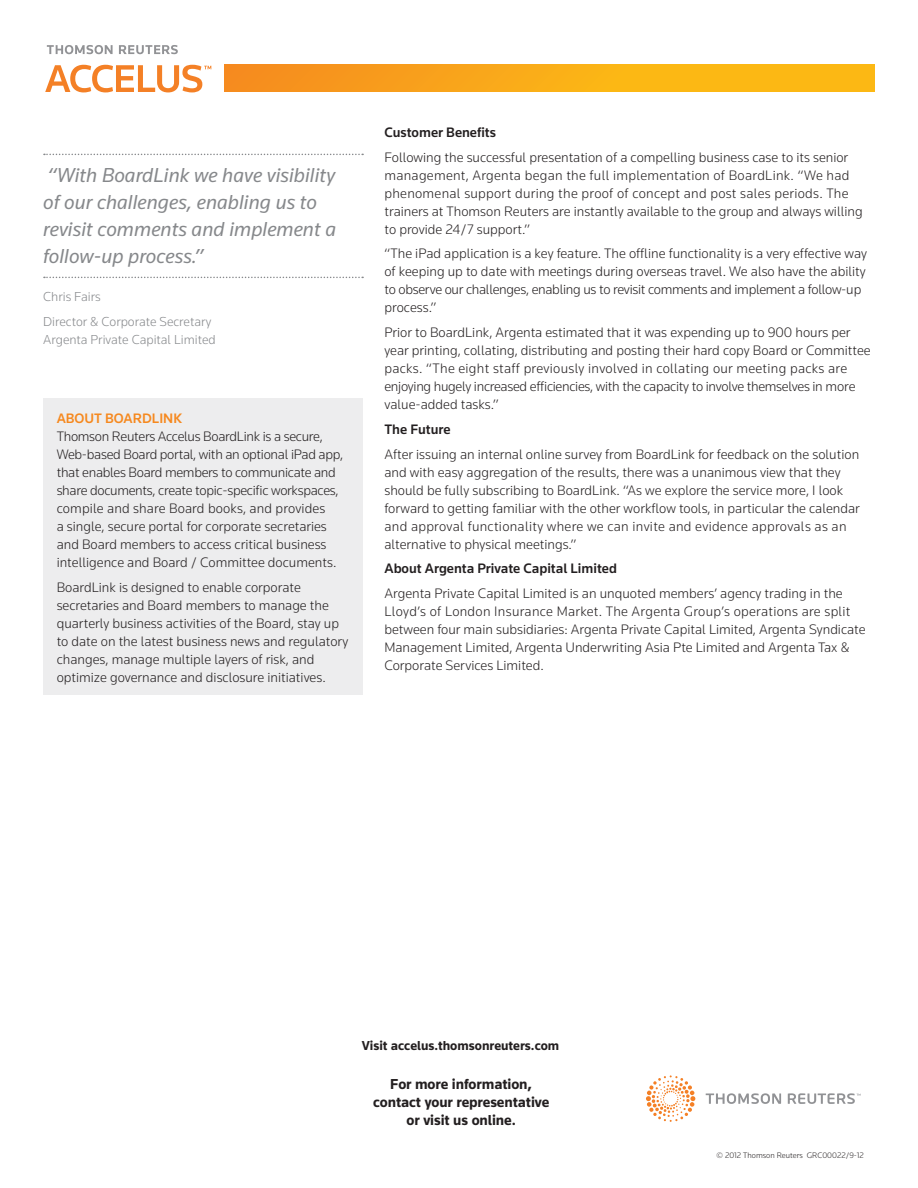
<style>
.page{position:relative;width:918px;height:1188px;background:#fff}
.page>*{position:absolute;margin:0;border:0;box-sizing:border-box;transform-origin:0 0}
.t1{font:italic 21px/27px "Knowledge";color:#86888b}
.t2{font:700 15px/18px "Knowledge";letter-spacing:-.005em;color:#231f20;text-align:center}
.t3{font:300 14.25px/18px "Knowledge";color:#231f20}
.t4{font:500 14.25px "Knowledge";color:#231f20}
.t5{font:500 14.25px "Knowledge";color:#f6891f}
.t6{font:300 13.5px/24.8px "Knowledge";color:#86888b}
.t7{font:700 13.5px "Knowledge";color:#231f20}
.t8{font:300 8.25px "Knowledge";color:#231f20}
</style>
<div class="page">
<svg style="left:47px;top:45px;width:131px;height:9px"></svg>
<svg style="left:45px;top:65px;width:166px;height:27px"></svg>
<div style="left:225px;top:64px;width:650px;height:28px;background:linear-gradient(to right,#f6911f,#fec312)"></div>
<svg style="left:706px;top:1093px;width:155px;height:11px"></svg>
<svg style="left:646px;top:1075px;width:49px;height:47px"></svg>
<svg style="left:44px;top:154px;width:319px;height:1px"></svg>
<svg style="left:44px;top:277px;width:319px;height:1px"></svg>
<div style="left:43px;top:398px;width:320px;height:297px;background:#ededee"></div>
<h1 class="t1" style="left:43px;top:161px;width:295px">“With BoardLink we have visibility of our challenges, enabling us to revisit comments and implement a follow-up process.”</h1>
<p class="t6" style="left:43px;top:284px;width:170px">Chris Fairs<br>Director &amp; Corporate Secretary</p>
<p class="t6" style="left:43px;top:327px;width:174px">Argenta Private Capital Limited</p>
<p class="t5" style="left:57px;top:409px;width:59px">ABOUT boa</p>
<p class="t5" style="left:133px;top:409px;width:51px">rdlink</p>
<p class="t3" style="left:57px;top:427px;width:288px">Thomson Reuters Accelus BoardLink is a secure, Web-based Board portal, with an optional iPad app, that enables Board members to communicate and share documents, create topic-specific workspaces, compile and share Board books, and provides<br>a single, secure portal for corporate secretaries and Board members to access critical business intelligence and Board / Committee documents.</p>
<p class="t3" style="left:57px;top:578px;width:293px">BoardLink is designed to enable corporate secretaries and Board members to manage the quarterly business activities of the Board, stay up to date on the latest business news and regulatory changes, manage multiple layers of risk, and optimize governance and disclosure initiatives.</p>
<p class="t4" style="left:384px;top:123px;width:113px">Customer Benefits</p>
<p class="t3" style="left:384px;top:148px;width:480px">Following the successful presentation of a compelling business case to its senior management, Argenta began the full implementation of BoardLink. “We had phenomenal support during the proof of concept and post sales periods. The trainers at Thomson Reuters are instantly available to the group and always willing to provide 24/7 support.”</p>
<p class="t3" style="left:384px;top:244px;width:484px">“The iPad application is a key feature. The offline functionality is a very effective way of keeping up to date with meetings during overseas travel. We also have the ability to observe our challenges, enabling us to revisit comments and implement a follow-up process.”</p>
<p class="t3" style="left:384px;top:323px;width:488px">Prior to BoardLink, Argenta estimated that it was expending up to 900 hours per year printing, collating, distributing and posting their hard copy Board or Committee packs. “The eight staff previously involved in collating our meeting packs are enjoying hugely increased efficiencies, with the capacity to involve themselves in more value-added tasks.”</p>
<p class="t4" style="left:384px;top:420px;width:68px">The Future</p>
<p class="t3" style="left:384px;top:445px;width:477px">After issuing an internal online survey from BoardLink for feedback on the solution and with easy aggregation of the results, there was a unanimous view that they should be fully subscribing to BoardLink. “As we explore the service more, I look forward to getting familiar with the other workflow tools, in particular the calendar and approval functionality where we can invite and evidence approvals as an alternative to physical meetings.”</p>
<p class="t4" style="left:384px;top:560px;width:234px">About Argenta Private Capital Limited</p>
<p class="t3" style="left:384px;top:584px;width:483px">Argenta Private Capital Limited is an unquoted members’ agency trading in the Lloyd’s of London Insurance Market. The Argenta Group’s operations are split between four main subsidiaries: Argenta Private Capital Limited, Argenta Syndicate Management Limited, Argenta Underwriting Asia Pte Limited and Argenta Tax &amp; Corporate Services Limited.</p>
<p class="t7" style="left:362px;top:1038px;width:199px">Visit accelus.thomsonreuters.com</p>
<p class="t2" style="left:373px;top:1075px;width:178px">For more information, contact your representative or visit us online.</p>
<p class="t8" style="left:717px;top:1150px;width:149px">© 2012 Thomson Reuters GRC00022/9-12</p>
</div>
